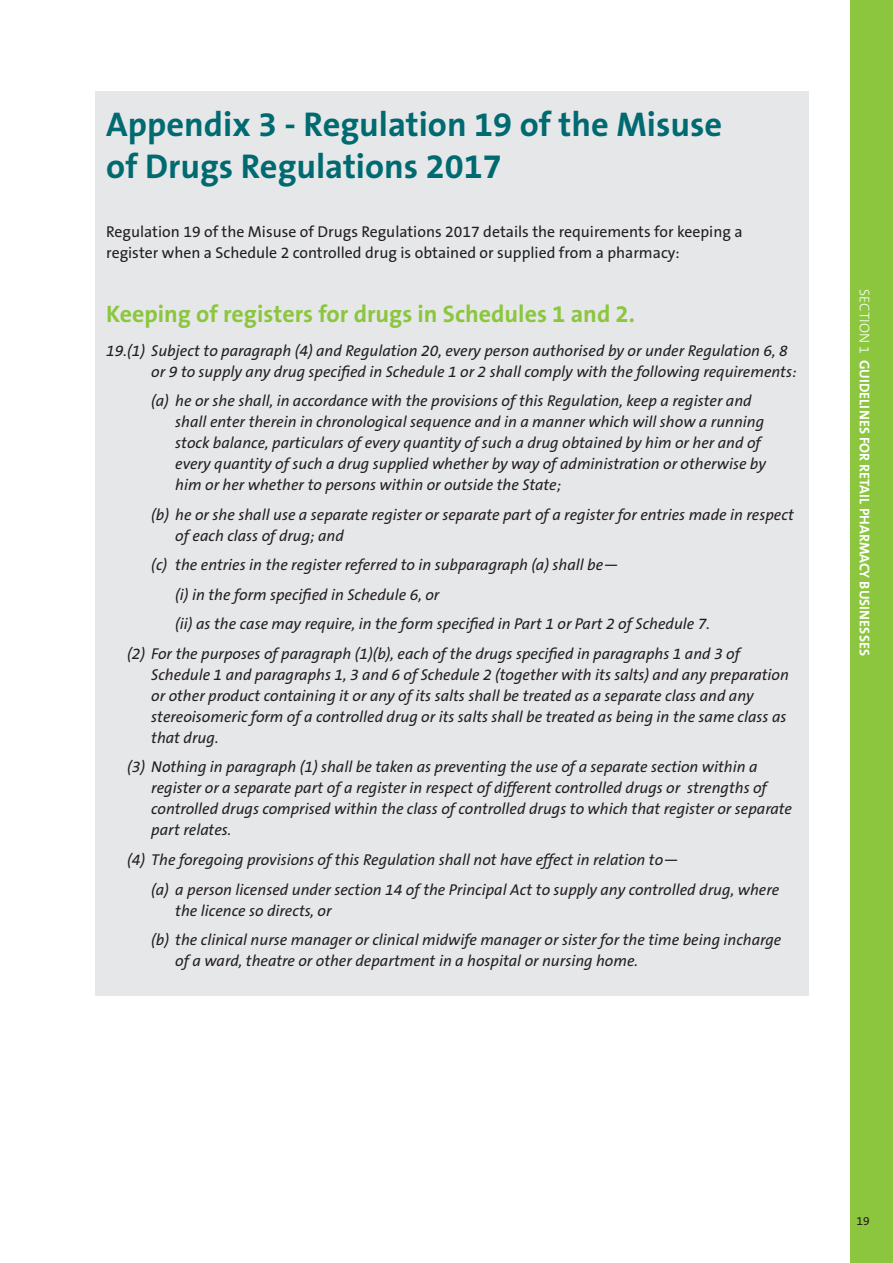
<style>
.page{position:relative;width:893px;height:1263px;background:#fff}
.page>*{position:absolute;margin:0;border:0;box-sizing:border-box;transform-origin:0 0}
._01__HEAD_1{font:700 34.5px/42px "The Sans B7";color:#006a71}
._01__BULLETS{font:700 24px "The Sans B7";color:#8bc63e}
.Italic_Bullet_1{font:italic 15.75px/21px "The Sans B5 Plain";color:#231f20}
._01__BULLETS-2{font:15.75px/21px "The Sans B5 Plain";color:#231f20}
.t1{font:700 14.1px "The Sans B7";color:#fff}
.t2{font:12px "The Sans B5 Plain";color:#231f20}
.s1{font-family:"The Sans B3";font-weight:300}
</style>
<div class="page">
<div style="left:850px;top:0;width:43px;height:1263px;background:#8bc63e"></div>
<div style="left:95px;top:91px;width:714px;height:905px;background:#e6e7e9"></div>
<p class="_01__HEAD_1" style="left:106px;top:104px;width:617px">Appendix 3 - Regulation 19 of the Misuse of Drugs Regulations 2017</p>
<p class="_01__BULLETS-2" style="left:106px;top:222px;width:638px">Regulation 19 of the Misuse of Drugs Regulations 2017 details the requirements for keeping a register when a Schedule 2 controlled drug is obtained or supplied from a pharmacy:</p>
<p class="_01__BULLETS" style="left:106px;top:301px;width:530px">Keeping of registers for drugs in Schedules 1 and 2.</p>
<p class="Italic_Bullet_1" style="left:151px;top:341px;width:647px;text-indent:-45px">19.(1) Subject to paragraph (4) and Regulation 20, every person authorised by or under Regulation 6, 8 or 9 to supply any drug specified in Schedule 1 or 2 shall comply with the following requirements:</p>
<p class="Italic_Bullet_1" style="left:175px;top:391px;width:592px;text-indent:-24px">(a) he or she shall, in accordance with the provisions of this Regulation, keep a register and shall enter therein in chronological sequence and in a manner which will show a running stock balance, particulars of every quantity of such a drug obtained by him or her and of every quantity of such a drug supplied whether by way of administration or otherwise by him or her whether to persons within or outside the State;</p>
<p class="Italic_Bullet_1" style="left:175px;top:505px;width:620px;text-indent:-24px">(b) he or she shall use a separate register or separate part of a register for entries made in respect of each class of drug; and</p>
<p class="Italic_Bullet_1" style="left:151px;top:555px;width:469px">(c) the entries in the register referred to in subparagraph (a) shall be—</p>
<p class="Italic_Bullet_1" style="left:175px;top:585px;width:266px">(i) in the form specified in Schedule 6, or</p>
<p class="Italic_Bullet_1" style="left:175px;top:614px;width:536px">(ii) as the case may require, in the form specified in Part 1 or Part 2 of Schedule 7.</p>
<p class="Italic_Bullet_1" style="left:151px;top:644px;width:639px;text-indent:-24px">(2) For the purposes of paragraph (1)(b), each of the drugs specified in paragraphs 1 and 3 of Schedule 1 and paragraphs 1, 3 and 6 of Schedule 2 (together with its salts) and any preparation or other product containing it or any of its salts shall be treated as a separate class and any stereoisomeric form of a controlled drug or its salts shall be treated as being in the same class as that drug.</p>
<p class="Italic_Bullet_1" style="left:151px;top:757px;width:642px;text-indent:-24px">(3) Nothing in paragraph (1) shall be taken as preventing the use of a separate section within a register or a separate part of a register in respect of different controlled drugs or strengths of controlled drugs comprised within the class of controlled drugs to which that register or separate part relates.</p>
<p class="Italic_Bullet_1" style="left:127px;top:850px;width:553px">(4) The foregoing provisions of this Regulation shall not have effect in relation to—</p>
<p class="Italic_Bullet_1" style="left:175px;top:879px;width:605px;text-indent:-24px">(a) a person licensed under section 14 of the Principal Act to supply any controlled drug, where the licence so directs, or</p>
<p class="Italic_Bullet_1" style="left:175px;top:930px;width:608px;text-indent:-24px">(b) the clinical nurse manager or clinical midwife manager or sister for the time being incharge of a ward, theatre or other department in a hospital or nursing home.</p>
<p class="t1" style="left:872px;top:289px;width:368px;rotate:90deg"><span class="s1">SECTION 1</span> GUIDELINES FOR RETAIL PHARMACY BUSINESSES</p>
<p class="t2" style="left:857px;top:1214px;width:15px">19</p>
</div>
